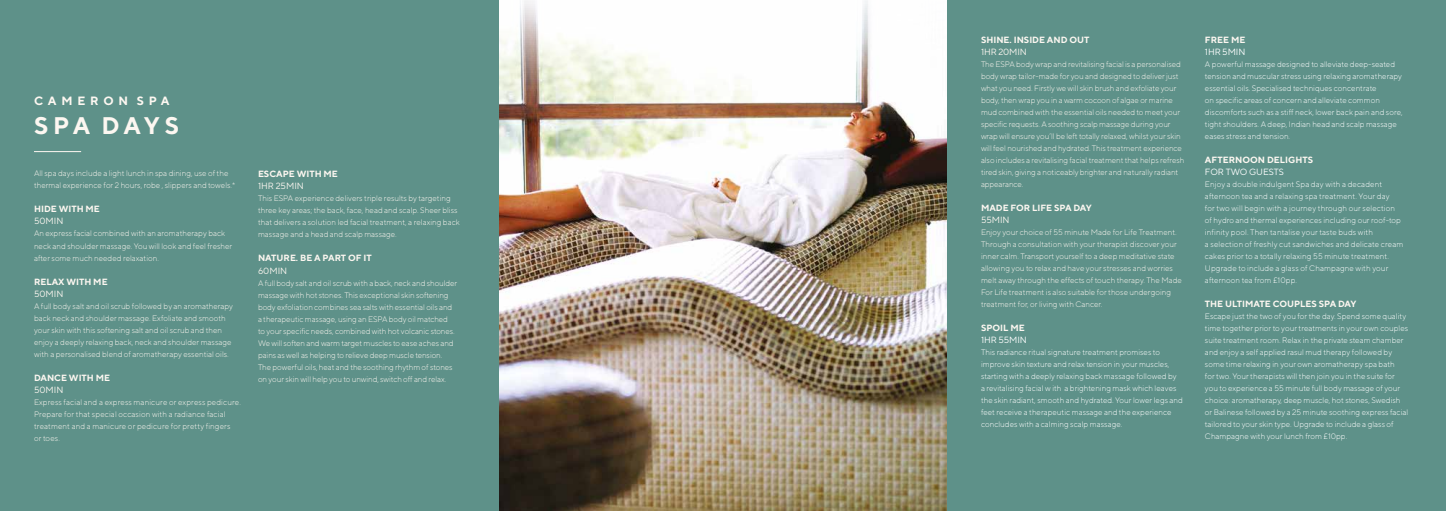
<style>
.page{position:relative;width:1446px;height:511px;background:#fff}
.page>*{position:absolute;margin:0;border:0;box-sizing:border-box;transform-origin:0 0}
.t1{font:700 24px "TT Norms";letter-spacing:.16em;color:#fdf7f1}
.t2{font:700 12px "TT Norms";letter-spacing:.4em;color:#fdf7f1}
.t3{font:700 9px "TT Norms";color:#fdf7f1}
.t4{font:9px "TT Norms";color:#fdf7f1}
.t5{font:9px "TT Norms";letter-spacing:-.01em;color:#fff}
.t6{font:300 8px/12px "TT Norms";color:#fdf7f1}
.t7{font:300 8px/12px "TT Norms";color:#fff}
</style>
<div class="page">
<div style="left:0;top:0;width:1446px;height:510px;background:#5e9189"></div>
<hr style="left:34px;top:151px;width:47px;height:1px;background:#fdf7f1">
<img style="left:499px;top:0;width:447px;height:510px">
<h2 class="t2" style="left:34px;top:94px;width:137px">CAMERON SPA</h2>
<h1 class="t1" style="left:34px;top:111px;width:147px">SPA DAYS</h1>
<p class="t6" style="left:34px;top:167px;width:203px">All spa days include a light lunch in spa dining, use of the thermal experience for 2 hours, robe , slippers and towels.*</p>
<p class="t3" style="left:34px;top:203px;width:67px">HIDE WITH ME</p>
<p class="t4" style="left:34px;top:215px;width:31px">50MIN</p>
<p class="t6" style="left:34px;top:227px;width:200px">An express facial combined with an aromatherapy back neck and shoulder massage. You will look and feel fresher after some much needed relaxation.</p>
<p class="t3" style="left:34px;top:275px;width:75px">RELAX WITH ME</p>
<p class="t4" style="left:34px;top:287px;width:31px">50MIN</p>
<p class="t6" style="left:34px;top:299px;width:201px">A full body salt and oil scrub followed by an aromatherapy back neck and shoulder massage. Exfoliate and smooth your skin with this softening salt and oil scrub and then enjoy a deeply relaxing back, neck and shoulder massage with a personalised blend of aromatherapy essential oils.</p>
<p class="t3" style="left:34px;top:371px;width:78px">DANCE WITH ME</p>
<p class="t4" style="left:34px;top:383px;width:31px">50MIN</p>
<p class="t6" style="left:34px;top:395px;width:208px">Express facial and a express manicure or express pedicure.<br>Prepare for that special occasion with a radiance facial treatment and a manicure or pedicure for pretty fingers<br>or toes.</p>
<p class="t3" style="left:258px;top:168px;width:81px">ESCAPE WITH ME</p>
<p class="t4" style="left:258px;top:180px;width:47px">1HR 25MIN</p>
<p class="t6" style="left:258px;top:192px;width:203px">This ESPA experience delivers triple results by targeting three key areas; the back, face, head and scalp. Sheer bliss that delivers a solution led facial treatment, a relaxing back massage and a head and scalp massage.</p>
<p class="t3" style="left:258px;top:252px;width:115px">NATURE. BE A PART OF IT</p>
<p class="t4" style="left:258px;top:264px;width:31px">60MIN</p>
<p class="t6" style="left:258px;top:276px;width:201px">A full body salt and oil scrub with a back, neck and shoulder massage with hot stones. This exceptional skin softening body exfoliation combines sea salts with essential oils and a therapeutic massage, using an ESPA body oil matched<br>to your specific needs, combined with hot volcanic stones.<br>We will soften and warm target muscles to ease aches and pains as well as helping to relieve deep muscle tension.<br>The powerful oils, heat and the soothing rhythm of stones on your skin will help you to unwind, switch off and relax.</p>
<p class="t3" style="left:981px;top:34px;width:110px">SHINE. INSIDE AND OUT</p>
<p class="t4" style="left:981px;top:46px;width:47px">1HR 20MIN</p>
<p class="t6" style="left:981px;top:58px;width:205px">The ESPA body wrap and revitalising facial is a personalised body wrap tailor-made for you and designed to deliver just what you need. Firstly we will skin brush and exfoliate your body, then wrap you in a warm cocoon of algae or marine mud combined with the essential oils needed to meet your specific requests. A soothing scalp massage during your wrap will ensure you’ll be left totally relaxed, whilst your skin will feel nourished and hydrated. This treatment experience also includes a revitalising facial treatment that helps refresh tired skin, giving a noticeably brighter and naturally radiant appearance.</p>
<p class="t3" style="left:981px;top:202px;width:112px">MADE FOR LIFE SPA DAY</p>
<p class="t4" style="left:981px;top:214px;width:30px">55MIN</p>
<p class="t6" style="left:981px;top:226px;width:202px">Enjoy your choice of 55 minute Made for Life Treatment.<br>Through a consultation with your therapist discover your inner calm. Transport yourself to a deep meditative state allowing you to relax and have your stresses and worries melt away through the effects of touch therapy. The Made For Life treatment is also suitable for those undergoing treatment for, or living with Cancer.</p>
<p class="t3" style="left:981px;top:322px;width:45px">SPOIL ME</p>
<p class="t5" style="left:981px;top:334px;width:47px">1HR 55MIN</p>
<p class="t7" style="left:981px;top:346px;width:203px">This radiance ritual signature treatment promises to improve skin texture and relax tension in your muscles, starting with a deeply relaxing back massage followed by<br>a revitalising facial w ith a brightening mask which leaves the skin radiant, smooth and hydrated. Your lower legs and feet receive a therapeutic massage and the experience concludes with a calming scalp massage.</p>
<p class="t3" style="left:1205px;top:34px;width:42px">FREE ME</p>
<p class="t5" style="left:1205px;top:46px;width:42px">1HR 5MIN</p>
<p class="t7" style="left:1205px;top:58px;width:199px">A powerful massage designed to alleviate deep-seated tension and muscular stress using relaxing aromatherapy essential oils. Specialised techniques concentrate<br>on specific areas of concern and alleviate common discomforts such as a stiff neck, lower back pain and sore, tight shoulders. A deep, Indian head and scalp massage eases stress and tension.</p>
<p class="t3" style="left:1205px;top:154px;width:110px">AFTERNOON DELIGHTS</p>
<p class="t5" style="left:1205px;top:166px;width:81px">FOR TWO GUESTS</p>
<p class="t7" style="left:1205px;top:178px;width:200px">Enjoy a double indulgent Spa day with a decadent afternoon tea and a relaxing spa treatment. Your day<br>for two will begin with a journey through our selection of hydro and thermal experiences including our roof-top infinity pool. Then tantalise your taste buds with<br>a selection of freshly cut sandwiches and delicate cream cakes prior to a totally relaxing 55 minute treatment.<br>Upgrade to include a glass of Champagne with your afternoon tea from £10pp.</p>
<p class="t3" style="left:1205px;top:298px;width:153px">THE ULTIMATE COUPLES SPA DAY</p>
<p class="t7" style="left:1205px;top:310px;width:205px">Escape just the two of you for the day. Spend some quality time together prior to your treatments in your own couples suite treatment room. Relax in the private steam chamber and enjoy a self applied rasul mud therapy followed by some time relaxing in your own aromatherapy spa bath<br>for two. Your therapists will then join you in the suite for you to experience a 55 minute full body massage of your choice: aromatherapy, deep muscle, hot stones, Swedish or Balinese followed by a 25 minute soothing express facial tailored to your skin type. Upgrade to include a glass of Champagne with your lunch from £10pp.</p>
</div>
